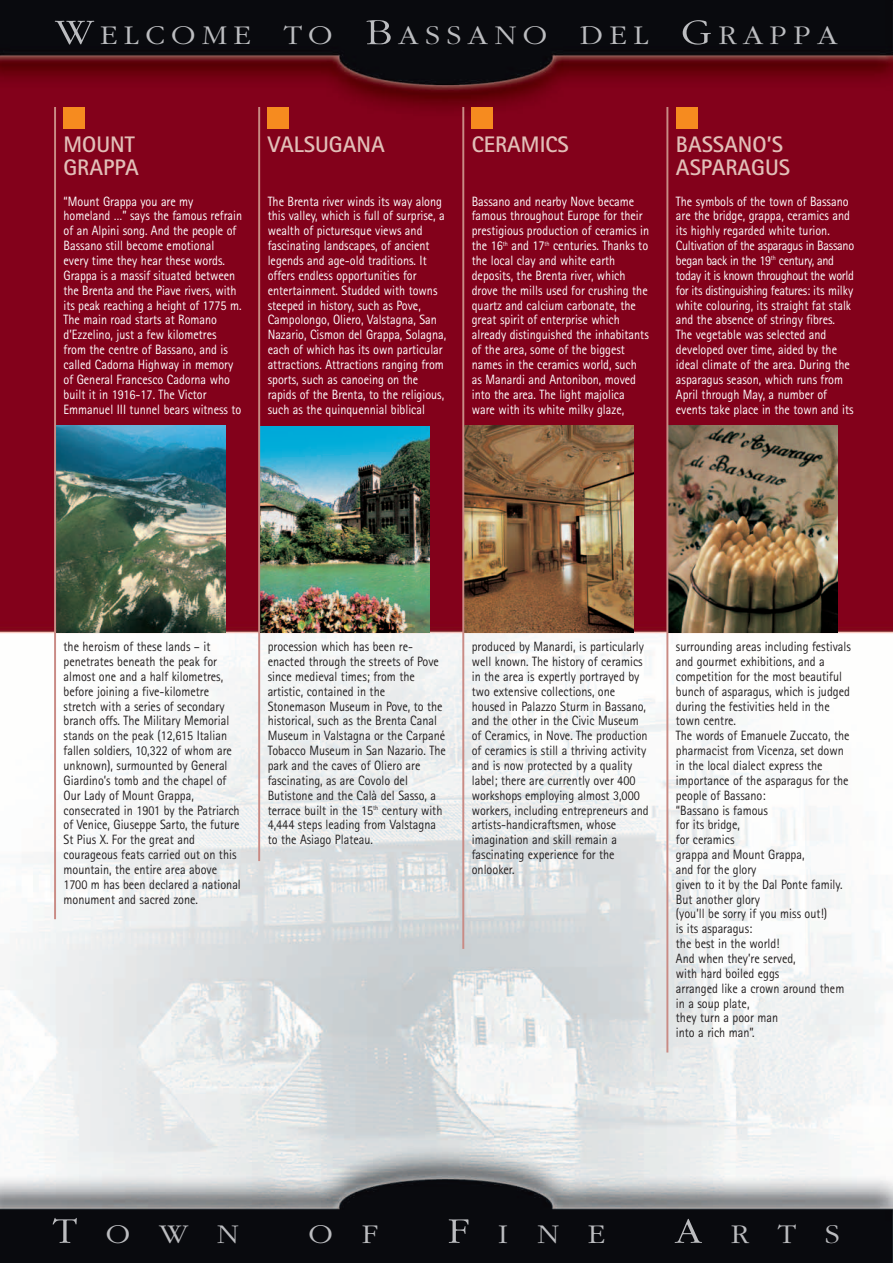
<style>
.page{position:relative;width:893px;height:1263px;background:#fff}
.page>*{position:absolute;margin:0;border:0;box-sizing:border-box;transform-origin:0 0}
.t1{font:300 28.2px "Aplgaram";letter-spacing:.16em;color:#bcbdc0;scale:1.4 1}
.t2{font:700 22.5px/22.5px "Rotis Sans Serif";color:#e2bfb8}
.t3{font:13.5px/14.9px "Rotis Sans Serif";color:#231f20;scale:.9 1}
.t4{font:13.5px/14.9px "Rotis Sans Serif";color:#fff;scale:.9 1}
.s1{font-size:37.5px}
</style>
<div class="page">
<img style="left:1px;top:1px;width:892px;height:1262px">
<div style="left:64px;top:107px;width:21px;height:21px;background:#f68b1f"></div>
<div style="left:268px;top:107px;width:21px;height:21px;background:#f68b1f"></div>
<div style="left:472px;top:107px;width:21px;height:21px;background:#f68b1f"></div>
<div style="left:676px;top:107px;width:21px;height:21px;background:#f68b1f"></div>
<img style="left:56px;top:426px;width:169px;height:206px">
<img style="left:260px;top:426px;width:169px;height:206px">
<img style="left:464px;top:426px;width:169px;height:206px">
<img style="left:668px;top:426px;width:169px;height:206px">
<hr style="left:54px;top:107px;width:2px;height:812px;background:#c98b85">
<hr style="left:258px;top:107px;width:2px;height:754px;background:#c98b85">
<hr style="left:462px;top:107px;width:2px;height:842px;background:#c98b85">
<hr style="left:666px;top:107px;width:2px;height:945px;background:#c98b85">
<h1 class="t1" style="left:55px;top:24px;width:560px"><span class="s1">W</span>ELCOME TO <span class="s1">B</span>ASSANO DEL <span class="s1">G</span>RAPPA</h1>
<h2 class="t2" style="left:64px;top:136px;width:77px">MOUNT<br>GRAPPA</h2>
<p class="t4" style="left:64px;top:195px;width:200px">“Mount Grappa you are my homeland …” says the famous refrain of an Alpini song. And the people of Bassano still become emotional every time they hear these words.<br>Grappa is a massif situated between the Brenta and the Piave rivers, with its peak reaching a height of 1775 m.<br>The main road starts at Romano d’Ezzelino, just a few kilometres from the centre of Bassano, and is called Cadorna Highway in memory of General Francesco Cadorna who built it in 1916-17. The Victor Emmanuel III tunnel bears witness to</p>
<h2 class="t2" style="left:268px;top:136px;width:119px">VALSUGANA</h2>
<p class="t4" style="left:268px;top:195px;width:200px">The Brenta river winds its way along this valley, which is full of surprise, a wealth of picturesque views and fascinating landscapes, of ancient legends and age-old traditions. It offers endless opportunities for entertainment. Studded with towns steeped in history, such as Pove, Campolongo, Oliero, Valstagna, San Nazario, Cismon del Grappa, Solagna, each of which has its own particular attractions. Attractions ranging from sports, such as canoeing on the rapids of the Brenta, to the religious, such as the quinquennial biblical</p>
<h2 class="t2" style="left:472px;top:136px;width:99px">CERAMICS</h2>
<p class="t4" style="left:472px;top:195px;width:199px">Bassano and nearby Nove became famous throughout Europe for their prestigious production of ceramics in the 16<sup>th</sup> and 17<sup>th</sup> centuries. Thanks to the local clay and white earth deposits, the Brenta river, which drove the mills used for crushing the quartz and calcium carbonate, the great spirit of enterprise which already distinguished the inhabitants of the area, some of the biggest names in the ceramics world, such as Manardi and Antonibon, moved into the area. The light majolica ware with its white milky glaze,</p>
<h2 class="t2" style="left:676px;top:136px;width:116px">BASSANO’S<br>ASPARAGUS</h2>
<p class="t4" style="left:676px;top:195px;width:200px">The symbols of the town of Bassano are the bridge, grappa, ceramics and its highly regarded white turion.<br>Cultivation of the asparagus in Bassano began back in the 19<sup>th</sup> century, and today it is known throughout the world for its distinguishing features: its milky white colouring, its straight fat stalk and the absence of stringy fibres.<br>The vegetable was selected and developed over time, aided by the ideal climate of the area. During the asparagus season, which runs from April through May, a number of events take place in the town and its</p>
<p class="t3" style="left:64px;top:640px;width:198px">the heroism of these lands – it penetrates beneath the peak for almost one and a half kilometres, before joining a five-kilometre stretch with a series of secondary branch offs. The Military Memorial stands on the peak (12,615 Italian fallen soldiers, 10,322 of whom are unknown), surmounted by General<br>Giardino’s tomb and the chapel of<br>Our Lady of Mount Grappa, consecrated in 1901 by the Patriarch of Venice, Giuseppe Sarto, the future<br>St Pius X. For the great and courageous feats carried out on this mountain, the entire area above<br>1700 m has been declared a national monument and sacred zone.</p>
<p class="t3" style="left:268px;top:640px;width:199px">procession which has been re&shy;enacted through the streets of Pove since medieval times; from the artistic, contained in the<br>Stonemason Museum in Pove, to the historical, such as the Brenta Canal<br>Museum in Valstagna or the Carpané<br>Tobacco Museum in San Nazario. The park and the caves of Oliero are fascinating, as are Covolo del<br>Butistone and the Calà del Sasso, a terrace built in the 15<sup>th</sup> century with<br>4,444 steps leading from Valstagna to the Asiago Plateau.</p>
<p class="t3" style="left:472px;top:640px;width:198px">produced by Manardi, is particularly well known. The history of ceramics in the area is expertly portrayed by two extensive collections, one housed in Palazzo Sturm in Bassano, and the other in the Civic Museum of Ceramics, in Nove. The production of ceramics is still a thriving activity and is now protected by a quality label; there are currently over 400 workshops employing almost 3,000 workers, including entrepreneurs and artists-handicraftsmen, whose imagination and skill remain a fascinating experience for the onlooker.</p>
<p class="t3" style="left:676px;top:640px;width:196px">surrounding areas including festivals and gourmet exhibitions, and a competition for the most beautiful bunch of asparagus, which is judged during the festivities held in the town centre.<br>The words of Emanuele Zuccato, the pharmacist from Vicenza, set down in the local dialect express the importance of the asparagus for the people of Bassano:<br>“Bassano is famous<br>for its bridge,<br>for ceramics<br>grappa and Mount Grappa,<br>and for the glory<br>given to it by the Dal Ponte family.<br>But another glory<br>(you’ll be sorry if you miss out!)<br>is its asparagus:<br>the best in the world!<br>And when they’re served,<br>with hard boiled eggs<br>arranged like a crown around them in a soup plate,<br>they turn a poor man<br>into a rich man”.</p>
<h1 class="t1" style="left:53px;top:1223px;width:135px"><span class="s1">T</span>OWN</h1>
<h1 class="t1" style="left:308px;top:1223px;width:51px">O F</h1>
<h1 class="t1" style="left:448px;top:1223px;width:114px"><span class="s1">F</span>INE</h1>
<h1 class="t1" style="left:675px;top:1223px;width:119px"><span class="s1">A</span>RTS</h1>
</div>
